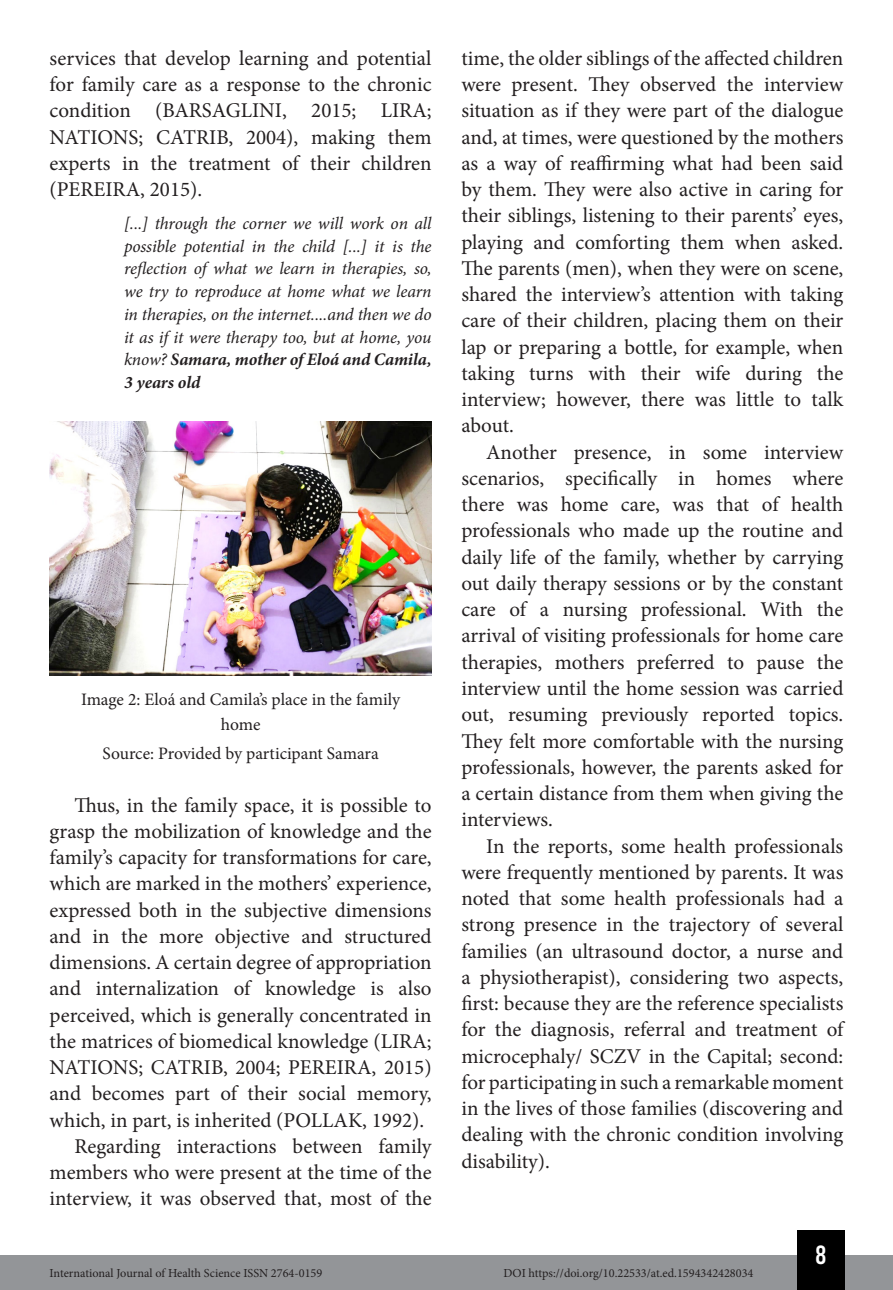
<style>
.page{position:relative;width:893px;height:1290px;background:#fff}
.page>*{position:absolute;margin:0;border:0;box-sizing:border-box;transform-origin:0 0}
.t1{font:26.25px "Bebas Kai";color:#fff}
.TXT{font:21px/26.2px "Minion Pro";color:#231f20;text-align:justify}
.Citação{font:italic 17.5px/22.8px "Minion Pro";letter-spacing:-.01em;color:#231f20;text-align:justify}
.Info_Imagem{font:17.5px/24.5px "Minion Pro";color:#231f20;text-align:center}
.t2{font:12.25px "Minion Pro";color:#231f20}
.s1{font-weight:700}
</style>
<div class="page">
<div style="left:0;top:1255px;width:893px;height:35px;background:#939598"></div>
<div style="left:797px;top:1230px;width:48px;height:60px;background:#000"></div>
<img style="left:50px;top:421px;width:381px;height:254px">
<p class="TXT" style="left:50px;top:45px;width:383px">services that develop learning and potential for family care as a response to the chronic condition (BARSAGLINI, 2015; LIRA; NATIONS; CATRIB, 2004), making them experts in the treatment of their children (PEREIRA, 2015).</p>
<p class="Citação" style="left:124px;top:212px;width:309px">[...] through the corner we will work on all possible potential in the child [...] it is the reflection of what we learn in therapies, so, we try to reproduce at home what we learn in therapies, on the internet....and then we do it as if it were therapy too, but at home, you know? <span class="s1">Samara, mother of Eloá and Camila, 3 years old</span></p>
<p class="Info_Imagem" style="left:81px;top:687px;width:321px">Image 2: Eloá and Camila’s place in the family home</p>
<p class="Info_Imagem" style="left:102px;top:741px;width:278px">Source: Provided by participant Samara</p>
<p class="TXT" style="left:50px;top:792px;width:384px;text-indent:25px">Thus, in the family space, it is possible to grasp the mobilization of knowledge and the family’s capacity for transformations for care, which are marked in the mothers’ experience, expressed both in the subjective dimensions and in the more objective and structured dimensions. A certain degree of appropriation and internalization of knowledge is also perceived, which is generally concentrated in the matrices of biomedical knowledge (LIRA; NATIONS; CATRIB, 2004; PEREIRA, 2015) and becomes part of their social memory, which, in part, is inherited (POLLAK, 1992).</p>
<p class="TXT" style="left:50px;top:1133px;width:383px;text-indent:25px">Regarding interactions between family members who were present at the time of the interview, it was observed that, most of the</p>
<p class="TXT" style="left:461px;top:45px;width:384px">time, the older siblings of the affected children were present. They observed the interview situation as if they were part of the dialogue and, at times, were questioned by the mothers as a way of reaffirming what had been said by them. They were also active in caring for their siblings, listening to their parents’ eyes, playing and comforting them when asked.<br>The parents (men), when they were on scene, shared the interview’s attention with taking care of their children, placing them on their lap or preparing a bottle, for example, when taking turns with their wife during the interview; however, there was little to talk about.</p>
<p class="TXT" style="left:461px;top:439px;width:384px;text-indent:25px">Another presence, in some interview scenarios, specifically in homes where there was home care, was that of health professionals who made up the routine and daily life of the family, whether by carrying out daily therapy sessions or by the constant care of a nursing professional. With the arrival of visiting professionals for home care therapies, mothers preferred to pause the interview until the home session was carried out, resuming previously reported topics.<br>They felt more comfortable with the nursing professionals, however, the parents asked for a certain distance from them when giving the interviews.</p>
<p class="TXT" style="left:461px;top:833px;width:384px;text-indent:25px">In the reports, some health professionals were frequently mentioned by parents. It was noted that some health professionals had a strong presence in the trajectory of several families (an ultrasound doctor, a nurse and a physiotherapist), considering two aspects, first: because they are the reference specialists for the diagnosis, referral and treatment of microcephaly/ SCZV in the Capital; second: for participating in such a remarkable moment in the lives of those families (discovering and dealing with the chronic condition involving disability).</p>
<p class="t1" style="left:816px;top:1241px;width:12px">8</p>
<p class="t2" style="left:50px;top:1265px;width:274px">International Journal of Health Science ISSN 2764-0159</p>
<p class="t2" style="left:503px;top:1265px;width:252px">DOI https://doi.org/10.22533/at.ed.1594342428034</p>
</div>
